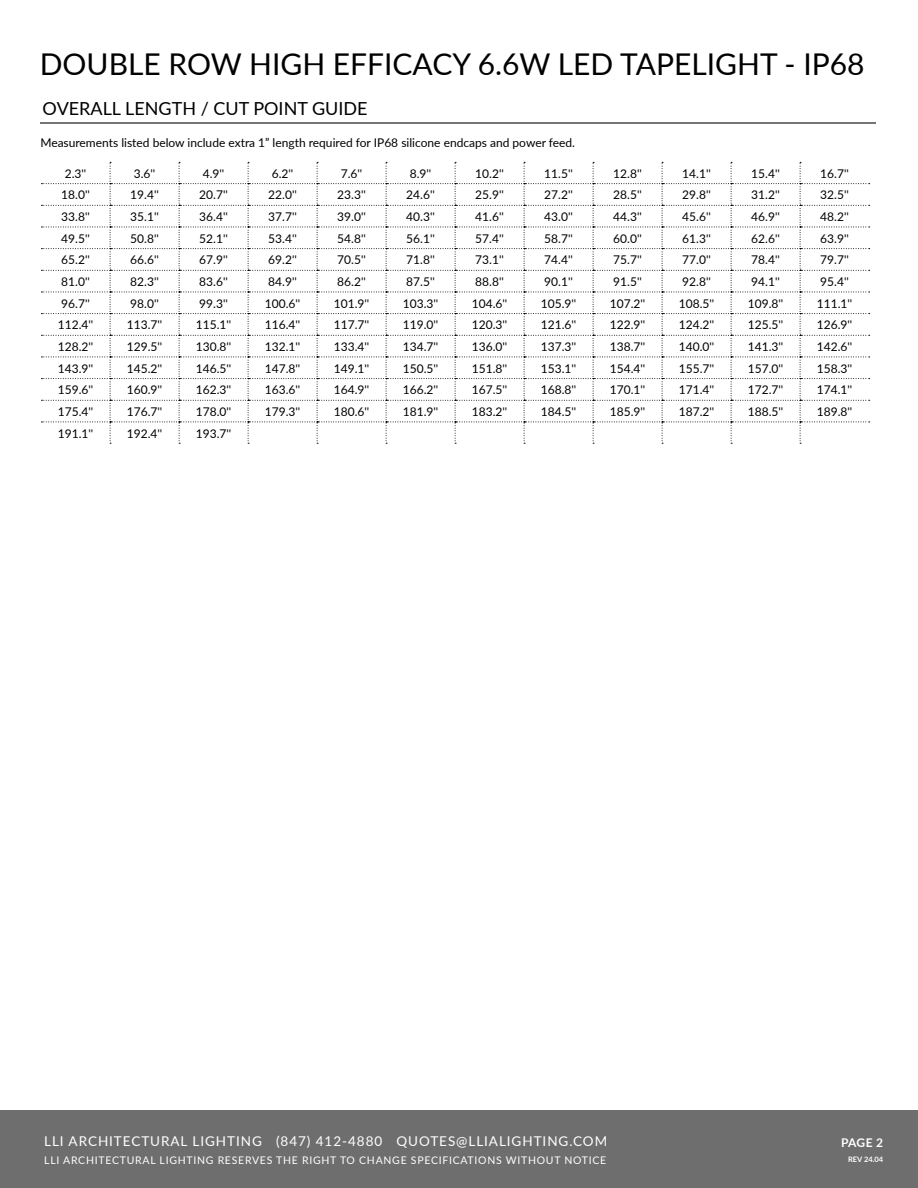
<style>
.page{position:relative;width:918px;height:1188px;background:#fff}
.page>*{position:absolute;margin:0;border:0;box-sizing:border-box;transform-origin:0 0}
.t1{font:30px "Lato";color:#000}
.t2{font:18px "Lato";color:#000}
.t3{font:13.5px "Lato";letter-spacing:.07em;color:#fff}
.t4{font:12px "Lato";color:#000}
.t5{font:700 12px "Lato";color:#fff}
.t6{font:10.5px "Lato";letter-spacing:.07em;color:#fff}
.t7{font:700 7.5px "Lato";color:#fff}
</style>
<div class="page">
<hr style="left:40px;top:122px;width:835px;height:1px;background:#737577">
<div style="left:0;top:1110px;width:918px;height:78px;background:#6f6e6f"></div>
<svg style="left:41px;top:162px;width:829px;height:282px"></svg>
<h1 class="t1" style="left:40px;top:43px;width:826px">DOUBLE ROW HIGH EFFICACY 6.6W LED TAPELIGHT - IP68</h1>
<h2 class="t2" style="left:43px;top:95px;width:326px">OVERALL LENGTH / CUT POINT GUIDE</h2>
<p class="t4" style="left:40px;top:134px;width:536px">Measurements listed below include extra 1” length required for IP68 silicone endcaps and power feed.</p>
<p class="t4" style="left:65px;top:165px;width:23px">2.3''</p>
<p class="t4" style="left:134px;top:165px;width:23px">3.6''</p>
<p class="t4" style="left:203px;top:165px;width:23px">4.9''</p>
<p class="t4" style="left:272px;top:165px;width:23px">6.2''</p>
<p class="t4" style="left:341px;top:165px;width:23px">7.6''</p>
<p class="t4" style="left:410px;top:165px;width:23px">8.9''</p>
<p class="t4" style="left:475px;top:165px;width:30px">10.2''</p>
<p class="t4" style="left:544px;top:165px;width:30px">11.5''</p>
<p class="t4" style="left:613px;top:165px;width:30px">12.8''</p>
<p class="t4" style="left:682px;top:165px;width:30px">14.1''</p>
<p class="t4" style="left:751px;top:165px;width:30px">15.4''</p>
<p class="t4" style="left:820px;top:165px;width:30px">16.7''</p>
<p class="t4" style="left:61px;top:186px;width:30px">18.0''</p>
<p class="t4" style="left:130px;top:186px;width:30px">19.4''</p>
<p class="t4" style="left:199px;top:186px;width:30px">20.7''</p>
<p class="t4" style="left:268px;top:186px;width:30px">22.0''</p>
<p class="t4" style="left:337px;top:186px;width:30px">23.3''</p>
<p class="t4" style="left:406px;top:186px;width:30px">24.6''</p>
<p class="t4" style="left:475px;top:186px;width:30px">25.9''</p>
<p class="t4" style="left:544px;top:186px;width:30px">27.2''</p>
<p class="t4" style="left:613px;top:186px;width:30px">28.5''</p>
<p class="t4" style="left:682px;top:186px;width:30px">29.8''</p>
<p class="t4" style="left:751px;top:186px;width:30px">31.2''</p>
<p class="t4" style="left:820px;top:186px;width:30px">32.5''</p>
<p class="t4" style="left:61px;top:208px;width:30px">33.8''</p>
<p class="t4" style="left:130px;top:208px;width:30px">35.1''</p>
<p class="t4" style="left:199px;top:208px;width:30px">36.4''</p>
<p class="t4" style="left:268px;top:208px;width:30px">37.7''</p>
<p class="t4" style="left:337px;top:208px;width:30px">39.0''</p>
<p class="t4" style="left:406px;top:208px;width:30px">40.3''</p>
<p class="t4" style="left:475px;top:208px;width:30px">41.6''</p>
<p class="t4" style="left:544px;top:208px;width:30px">43.0''</p>
<p class="t4" style="left:613px;top:208px;width:30px">44.3''</p>
<p class="t4" style="left:682px;top:208px;width:30px">45.6''</p>
<p class="t4" style="left:751px;top:208px;width:30px">46.9''</p>
<p class="t4" style="left:820px;top:208px;width:30px">48.2''</p>
<p class="t4" style="left:61px;top:230px;width:30px">49.5''</p>
<p class="t4" style="left:130px;top:230px;width:30px">50.8''</p>
<p class="t4" style="left:199px;top:230px;width:30px">52.1''</p>
<p class="t4" style="left:268px;top:230px;width:30px">53.4''</p>
<p class="t4" style="left:337px;top:230px;width:30px">54.8''</p>
<p class="t4" style="left:406px;top:230px;width:30px">56.1''</p>
<p class="t4" style="left:475px;top:230px;width:30px">57.4''</p>
<p class="t4" style="left:544px;top:230px;width:30px">58.7''</p>
<p class="t4" style="left:613px;top:230px;width:30px">60.0''</p>
<p class="t4" style="left:682px;top:230px;width:30px">61.3''</p>
<p class="t4" style="left:751px;top:230px;width:30px">62.6''</p>
<p class="t4" style="left:820px;top:230px;width:30px">63.9''</p>
<p class="t4" style="left:61px;top:251px;width:30px">65.2''</p>
<p class="t4" style="left:130px;top:251px;width:30px">66.6''</p>
<p class="t4" style="left:199px;top:251px;width:30px">67.9''</p>
<p class="t4" style="left:268px;top:251px;width:30px">69.2''</p>
<p class="t4" style="left:337px;top:251px;width:30px">70.5''</p>
<p class="t4" style="left:406px;top:251px;width:30px">71.8''</p>
<p class="t4" style="left:475px;top:251px;width:30px">73.1''</p>
<p class="t4" style="left:544px;top:251px;width:30px">74.4''</p>
<p class="t4" style="left:613px;top:251px;width:30px">75.7''</p>
<p class="t4" style="left:682px;top:251px;width:30px">77.0''</p>
<p class="t4" style="left:751px;top:251px;width:30px">78.4''</p>
<p class="t4" style="left:820px;top:251px;width:30px">79.7''</p>
<p class="t4" style="left:61px;top:273px;width:30px">81.0''</p>
<p class="t4" style="left:130px;top:273px;width:30px">82.3''</p>
<p class="t4" style="left:199px;top:273px;width:30px">83.6''</p>
<p class="t4" style="left:268px;top:273px;width:30px">84.9''</p>
<p class="t4" style="left:337px;top:273px;width:30px">86.2''</p>
<p class="t4" style="left:406px;top:273px;width:30px">87.5''</p>
<p class="t4" style="left:475px;top:273px;width:30px">88.8''</p>
<p class="t4" style="left:544px;top:273px;width:30px">90.1''</p>
<p class="t4" style="left:613px;top:273px;width:30px">91.5''</p>
<p class="t4" style="left:682px;top:273px;width:30px">92.8''</p>
<p class="t4" style="left:751px;top:273px;width:30px">94.1''</p>
<p class="t4" style="left:820px;top:273px;width:30px">95.4''</p>
<p class="t4" style="left:61px;top:295px;width:30px">96.7''</p>
<p class="t4" style="left:130px;top:295px;width:30px">98.0''</p>
<p class="t4" style="left:199px;top:295px;width:30px">99.3''</p>
<p class="t4" style="left:265px;top:295px;width:37px">100.6''</p>
<p class="t4" style="left:334px;top:295px;width:37px">101.9''</p>
<p class="t4" style="left:403px;top:295px;width:37px">103.3''</p>
<p class="t4" style="left:472px;top:295px;width:37px">104.6''</p>
<p class="t4" style="left:541px;top:295px;width:37px">105.9''</p>
<p class="t4" style="left:610px;top:295px;width:37px">107.2''</p>
<p class="t4" style="left:679px;top:295px;width:37px">108.5''</p>
<p class="t4" style="left:748px;top:295px;width:37px">109.8''</p>
<p class="t4" style="left:817px;top:295px;width:37px">111.1''</p>
<p class="t4" style="left:58px;top:316px;width:37px">112.4''</p>
<p class="t4" style="left:127px;top:316px;width:37px">113.7''</p>
<p class="t4" style="left:196px;top:316px;width:37px">115.1''</p>
<p class="t4" style="left:265px;top:316px;width:37px">116.4''</p>
<p class="t4" style="left:334px;top:316px;width:37px">117.7''</p>
<p class="t4" style="left:403px;top:316px;width:37px">119.0''</p>
<p class="t4" style="left:472px;top:316px;width:37px">120.3''</p>
<p class="t4" style="left:541px;top:316px;width:37px">121.6''</p>
<p class="t4" style="left:610px;top:316px;width:37px">122.9''</p>
<p class="t4" style="left:679px;top:316px;width:37px">124.2''</p>
<p class="t4" style="left:748px;top:316px;width:37px">125.5''</p>
<p class="t4" style="left:817px;top:316px;width:37px">126.9''</p>
<p class="t4" style="left:58px;top:338px;width:37px">128.2''</p>
<p class="t4" style="left:127px;top:338px;width:37px">129.5''</p>
<p class="t4" style="left:196px;top:338px;width:37px">130.8''</p>
<p class="t4" style="left:265px;top:338px;width:37px">132.1''</p>
<p class="t4" style="left:334px;top:338px;width:37px">133.4''</p>
<p class="t4" style="left:403px;top:338px;width:37px">134.7''</p>
<p class="t4" style="left:472px;top:338px;width:37px">136.0''</p>
<p class="t4" style="left:541px;top:338px;width:37px">137.3''</p>
<p class="t4" style="left:610px;top:338px;width:37px">138.7''</p>
<p class="t4" style="left:679px;top:338px;width:37px">140.0''</p>
<p class="t4" style="left:748px;top:338px;width:37px">141.3''</p>
<p class="t4" style="left:817px;top:338px;width:37px">142.6''</p>
<p class="t4" style="left:58px;top:360px;width:37px">143.9''</p>
<p class="t4" style="left:127px;top:360px;width:37px">145.2''</p>
<p class="t4" style="left:196px;top:360px;width:37px">146.5''</p>
<p class="t4" style="left:265px;top:360px;width:37px">147.8''</p>
<p class="t4" style="left:334px;top:360px;width:37px">149.1''</p>
<p class="t4" style="left:403px;top:360px;width:37px">150.5''</p>
<p class="t4" style="left:472px;top:360px;width:37px">151.8''</p>
<p class="t4" style="left:541px;top:360px;width:37px">153.1''</p>
<p class="t4" style="left:610px;top:360px;width:37px">154.4''</p>
<p class="t4" style="left:679px;top:360px;width:37px">155.7''</p>
<p class="t4" style="left:748px;top:360px;width:37px">157.0''</p>
<p class="t4" style="left:817px;top:360px;width:37px">158.3''</p>
<p class="t4" style="left:58px;top:381px;width:37px">159.6''</p>
<p class="t4" style="left:127px;top:381px;width:37px">160.9''</p>
<p class="t4" style="left:196px;top:381px;width:37px">162.3''</p>
<p class="t4" style="left:265px;top:381px;width:37px">163.6''</p>
<p class="t4" style="left:334px;top:381px;width:37px">164.9''</p>
<p class="t4" style="left:403px;top:381px;width:37px">166.2''</p>
<p class="t4" style="left:472px;top:381px;width:37px">167.5''</p>
<p class="t4" style="left:541px;top:381px;width:37px">168.8''</p>
<p class="t4" style="left:610px;top:381px;width:37px">170.1''</p>
<p class="t4" style="left:679px;top:381px;width:37px">171.4''</p>
<p class="t4" style="left:748px;top:381px;width:37px">172.7''</p>
<p class="t4" style="left:817px;top:381px;width:37px">174.1''</p>
<p class="t4" style="left:58px;top:403px;width:37px">175.4''</p>
<p class="t4" style="left:127px;top:403px;width:37px">176.7''</p>
<p class="t4" style="left:196px;top:403px;width:37px">178.0''</p>
<p class="t4" style="left:265px;top:403px;width:37px">179.3''</p>
<p class="t4" style="left:334px;top:403px;width:37px">180.6''</p>
<p class="t4" style="left:403px;top:403px;width:37px">181.9''</p>
<p class="t4" style="left:472px;top:403px;width:37px">183.2''</p>
<p class="t4" style="left:541px;top:403px;width:37px">184.5''</p>
<p class="t4" style="left:610px;top:403px;width:37px">185.9''</p>
<p class="t4" style="left:679px;top:403px;width:37px">187.2''</p>
<p class="t4" style="left:748px;top:403px;width:37px">188.5''</p>
<p class="t4" style="left:817px;top:403px;width:37px">189.8''</p>
<p class="t4" style="left:58px;top:425px;width:37px">191.1''</p>
<p class="t4" style="left:127px;top:425px;width:37px">192.4''</p>
<p class="t4" style="left:196px;top:425px;width:37px">193.7''</p>
<p class="t3" style="left:44px;top:1131px;width:565px">LLI ARCHITECTURAL LIGHTING (847) 412-4880 QUOTES@LLIALIGHTING.COM</p>
<p class="t6" style="left:44px;top:1153px;width:564px">LLI ARCHITECTURAL LIGHTING RESERVES THE RIGHT TO CHANGE SPECIFICATIONS WITHOUT NOTICE</p>
<p class="t5" style="left:841px;top:1134px;width:44px">PAGE 2</p>
<p class="t7" style="left:848px;top:1154px;width:37px">REV 24.04</p>
</div>
